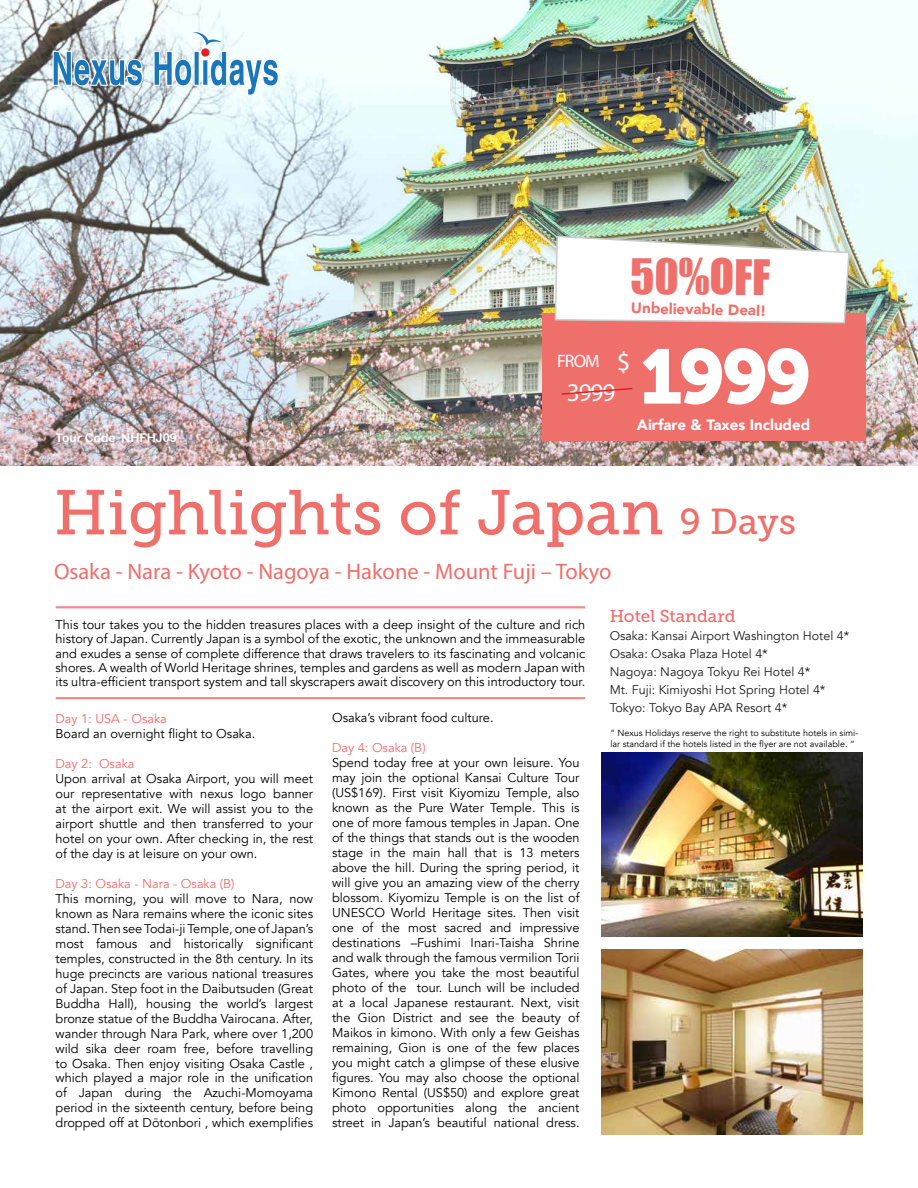
<style>
.page{position:relative;width:918px;height:1188px;background:#fff}
.page>*{position:absolute;margin:0;border:0;box-sizing:border-box;transform-origin:0 0}
.t1{font:76.5px "Museo Sans Cyrl 900";color:#fff}
.t2{font:63px "Museo Slab 500";letter-spacing:-.005em;color:#ef6f6b}
.t3{font:45px "Impact";color:#ef6f6b}
.t4{font:25.5px "Myriad Pro";color:#fff}
.t5{font:22.5px "Myriad Pro";color:#ef6f6b}
.t6{font:18px "Myriad Pro";color:#fff}
.t7{font:17.1px "Museo Slab 500";color:#ef6c6b}
.t8{font:900 15px "Avenir";color:#fff}
.t9{font:900 15px "Avenir";color:#ef6f6b}
.t10{font:12.75px/15px "Avenir";color:#000;text-align:justify}
.t11{font:12.75px "Avenir";color:#ef6e6b}
.t12{font:12.45px/18px "Avenir";color:#1f1f1f}
.t13{font:12px "Arial Rounded MT Bold";color:#fff}
.t14{font:9px/10.5px "Avenir";color:#000}
.s1{font-size:27px}
.s2{font-size:36px}
</style>
<div class="page">
<img style="left:601px;top:752px;width:262px;height:185px">
<img style="left:601px;top:949px;width:262px;height:186px">
<img style="left:0;top:0;width:918px;height:466px">
<div style="left:542px;top:313px;width:323px;height:128px;background:#ef6f6b"></div>
<svg style="left:554px;top:235px;width:297px;height:89px"></svg>
<svg style="left:561px;top:387px;width:72px;height:8px"></svg>
<hr style="left:56px;top:607px;width:529px;height:1px;background:#ef6f6b">
<hr style="left:56px;top:608px;width:529px;height:1px;background:#ef6f6b">
<hr style="left:56px;top:697px;width:529px;height:1px;background:#ef6f6b">
<hr style="left:56px;top:698px;width:529px;height:1px;background:#ef6f6b">
<img style="left:33px;top:20px;width:266px;height:90px">
<h3 class="t3" style="left:631px;top:241px;width:141px;rotate:1deg">50%OFF</h3>
<p class="t9" style="left:631px;top:295px;width:137px;rotate:1deg">Unbelievable Deal!</p>
<p class="t13" style="left:56px;top:431px;width:123px">Tour Code NHFHJ09</p>
<h3 class="t6" style="left:557px;top:350px;width:75px">FROM <span class="s1">$</span></h3>
<h3 class="t4" style="left:567px;top:376px;width:50px">3999</h3>
<h1 class="t1" style="left:640px;top:333px;width:173px">1999</h1>
<p class="t8" style="left:637px;top:411px;width:175px">Airfare &amp; Taxes Included</p>
<h2 class="t2" style="left:54px;top:478px;width:744px">Highlights of Japan <span class="s2">9 Days</span></h2>
<h3 class="t5" style="left:54px;top:558px;width:559px">Osaka - Nara - Kyoto - Nagoya - Hakone - Mount Fuji – Tokyo</h3>
<p class="t10" style="left:56px;top:618px;width:531px;line-height:14.2px">This tour takes you to the hidden treasures places with a deep insight of the culture and rich history of Japan. Currently Japan is a symbol of the exotic, the unknown and the immeasurable and exudes a sense of complete difference that draws travelers to its fascinating and volcanic shores. A wealth of World Heritage shrines, temples and gardens as well as modern Japan with its ultra-efficient transport system and tall skyscrapers await discovery on this introductory tour.</p>
<p class="t11" style="left:56px;top:711px;width:113px">Day 1: USA - Osaka</p>
<p class="t10" style="left:56px;top:726px;width:201px">Board an overnight flight to Osaka.</p>
<p class="t11" style="left:56px;top:756px;width:80px">Day 2: Osaka</p>
<p class="t10" style="left:56px;top:771px;width:259px">Upon arrival at Osaka Airport, you will meet our representative with nexus logo banner at the airport exit. We will assist you to the airport shuttle and then transferred to your hotel on your own. After checking in, the rest of the day is at leisure on your own.</p>
<p class="t11" style="left:56px;top:876px;width:181px">Day 3: Osaka - Nara - Osaka (B)</p>
<p class="t10" style="left:56px;top:891px;width:259px">This morning, you will move to Nara, now known as Nara remains where the iconic sites stand. Then see Todai-ji Temple, one of Japan’s most famous and historically significant temples, constructed in the 8th century. In its huge precincts are various national treasures of Japan. Step foot in the Daibutsuden (Great Buddha Hall), housing the world’s largest bronze statue of the Buddha Vairocana. After, wander through Nara Park, where over 1,200 wild sika deer roam free, before travelling to Osaka. Then enjoy visiting Osaka Castle , which played a major role in the unification of Japan during the Azuchi-Momoyama period in the sixteenth century, before being dropped off at Dōtonbori , which exemplifies</p>
<p class="t10" style="left:332px;top:711px;width:163px">Osaka’s vibrant food culture.</p>
<p class="t11" style="left:332px;top:740px;width:95px">Day 4: Osaka (B)</p>
<p class="t10" style="left:332px;top:756px;width:249px">Spend today free at your own leisure. You may join the optional Kansai Culture Tour (US$169). First visit Kiyomizu Temple, also known as the Pure Water Temple. This is one of more famous temples in Japan. One of the things that stands out is the wooden stage in the main hall that is 13 meters above the hill. During the spring period, it will give you an amazing view of the cherry blossom. Kiyomizu Temple is on the list of UNESCO World Heritage sites. Then visit one of the most sacred and impressive destinations –Fushimi Inari-Taisha Shrine and walk through the famous vermilion Torii Gates, where you take the most beautiful photo of the tour. Lunch will be included at a local Japanese restaurant. Next, visit the Gion District and see the beauty of Maikos in kimono. With only a few Geishas remaining, Gion is one of the few places you might catch a glimpse of these elusive figures. You may also choose the optional Kimono Rental (US$50) and explore great photo opportunities along the ancient street in Japan’s beautiful national dress.</p>
<h3 class="t7" style="left:610px;top:606px;width:127px">Hotel Standard</h3>
<p class="t12" style="left:610px;top:627px;width:241px">Osaka: Kansai Airport Washington Hotel 4* Osaka: Osaka Plaza Hotel 4*<br>Nagoya: Nagoya Tokyu Rei Hotel 4*<br>Mt. Fuji: Kimiyoshi Hot Spring Hotel 4* Tokyo: Tokyo Bay APA Resort 4*</p>
<p class="t14" style="left:610px;top:728px;width:249px">“ Nexus Holidays reserve the right to substitute hotels in simi&shy;lar standard if the hotels listed in the flyer are not available. “</p>
</div>
